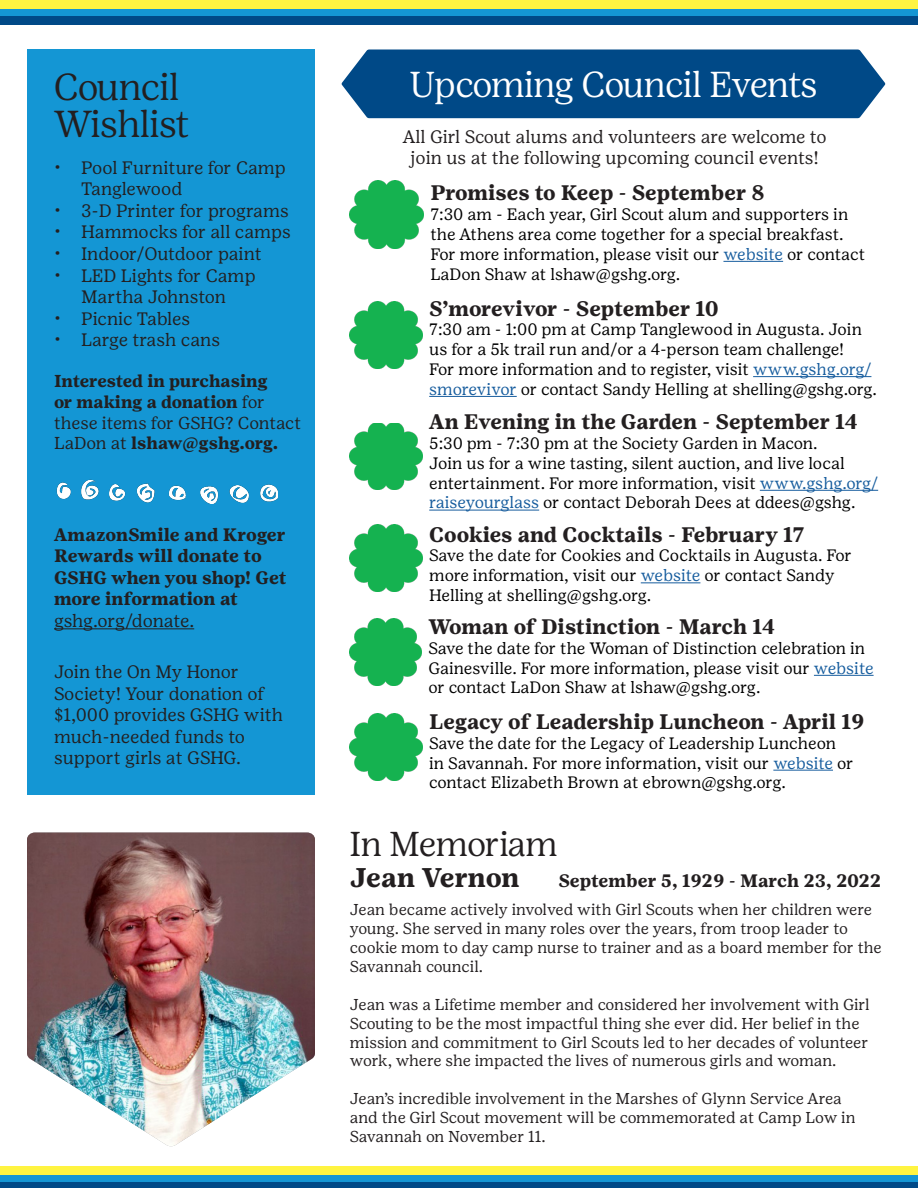
<style>
.page{position:relative;width:918px;height:1188px;background:#fff}
.page>*{position:absolute;margin:0;border:0;box-sizing:border-box;transform-origin:0 0}
.t1{font:300 37.5px "Girl Scout Display";color:#231f20}
.t2{font:300 36px "Girl Scout Display";letter-spacing:-.015em;color:#fff}
.t3{font:300 34.5px "Girl Scout Display";letter-spacing:-.005em;color:#231f20}
.t4{font:700 27px "Girl Scout Text";letter-spacing:-.005em;color:#231f20}
.t5{font:700 21px "Girl Scout Text";color:#231f20}
.t6{font:18px/21.6px "Girl Scout Text";letter-spacing:-.005em;color:#231f20}
.t7{font:700 18px/21.6px "Girl Scout Text";letter-spacing:-.005em;color:#231f20}
.t8{font:700 17.25px/20.7px "Girl Scout Text";color:#231f20}
.t9{font:16.5px/19.8px "Girl Scout Text";letter-spacing:-.01em;color:#000}
.t10{font:15.75px/18.9px "Girl Scout Text";letter-spacing:-.01em;color:#231f20}
.s1{font-weight:400}
.s2{color:#175d9e}
</style>
<div class="page">
<div style="left:0;top:7px;width:918px;height:9px;background:#1496d4"></div>
<div style="left:0;top:16px;width:918px;height:9px;background:#004987"></div>
<div style="left:0;top:0;width:918px;height:9px;background:#fff441"></div>
<div style="left:0;top:1173px;width:918px;height:9px;background:#1496d4"></div>
<div style="left:0;top:1182px;width:918px;height:6px;background:#004987"></div>
<div style="left:0;top:1166px;width:918px;height:9px;background:#fff441"></div>
<div style="left:27px;top:50px;width:288px;height:745px;background:#1496d4"></div>
<hr style="left:54px;top:628px;width:140px;height:1px;background:#231f20">
<div style="left:341px;top:50px;width:544px;height:68px;background:#004987"></div>
<img style="left:350px;top:181px;width:74px;height:68px">
<hr style="left:723px;top:261px;width:60px;height:1px;background:#175d9e">
<img style="left:56px;top:480px;width:222px;height:23px">
<img style="left:350px;top:302px;width:73px;height:67px">
<hr style="left:753px;top:376px;width:118px;height:1px;background:#175d9e">
<hr style="left:429px;top:396px;width:88px;height:1px;background:#175d9e">
<img style="left:27px;top:833px;width:288px;height:314px">
<img style="left:350px;top:423px;width:73px;height:67px">
<hr style="left:760px;top:490px;width:118px;height:1px;background:#175d9e">
<hr style="left:429px;top:510px;width:110px;height:1px;background:#175d9e">
<img style="left:350px;top:525px;width:73px;height:67px">
<hr style="left:641px;top:582px;width:59px;height:1px;background:#175d9e">
<img style="left:350px;top:714px;width:73px;height:67px">
<hr style="left:773px;top:770px;width:60px;height:1px;background:#175d9e">
<img style="left:349px;top:619px;width:73px;height:67px">
<hr style="left:814px;top:675px;width:60px;height:1px;background:#175d9e">
<p class="t1" style="left:54px;top:66px;width:127px">Council</p>
<p class="t1" style="left:54px;top:103px;width:137px">Wishlist</p>
<p class="t6" style="left:81px;top:157px;width:206px;text-indent:-27px">• Pool Furniture for Camp<br>Tanglewood</p>
<p class="t6" style="left:54px;top:200px;width:236px">• 3-D Printer for programs</p>
<p class="t6" style="left:54px;top:221px;width:238px">• Hammocks for all camps</p>
<p class="t6" style="left:54px;top:243px;width:209px">• Indoor/Outdoor paint</p>
<p class="t6" style="left:54px;top:265px;width:203px;text-align:center">• LED Lights for Camp<br>Martha Johnston</p>
<p class="t6" style="left:54px;top:308px;width:138px">• Picnic Tables</p>
<p class="t6" style="left:54px;top:329px;width:168px">• Large trash cans</p>
<p class="t8" style="left:54px;top:371px;width:249px">Interested in purchasing<br>or making a donation <span class="s1">for these items for GSHG? Contact<br>LaDon at</span> lshaw@gshg.org.</p>
<p class="t7" style="left:54px;top:523px;width:234px">AmazonSmile and Kroger<br>Rewards will donate to<br>GSHG when you shop! Get more information at <span class="s1">gshg.org/donate.</span></p>
<p class="t6" style="left:54px;top:661px;width:231px">Join the On My Honor<br>Society! Your donation of $1,000 provides GSHG with much-needed funds to support girls at GSHG.</p>
<p class="t2" style="left:409px;top:64px;width:409px">Upcoming Council Events</p>
<p class="t6" style="left:403px;top:126px;width:425px;text-align:center">All Girl Scout alums and volunteers are welcome to join us at the following upcoming council events!</p>
<p class="t5" style="left:430px;top:181px;width:336px">Promises to Keep - September 8</p>
<p class="t9" style="left:430px;top:205px;width:436px">7:30 am - Each year, Girl Scout alum and supporters in the Athens area come together for a special breakfast.<br>For more information, please visit our <span class="s2">website</span> or contact LaDon Shaw at lshaw@gshg.org.</p>
<p class="t5" style="left:429px;top:296px;width:291px">S’morevivor - September 10</p>
<p class="t9" style="left:429px;top:320px;width:449px">7:30 am - 1:00 pm at Camp Tanglewood in Augusta. Join us for a 5k trail run and/or a 4-person team challenge!<br>For more information and to register, visit <span class="s2">www.gshg.org/ smorevivor</span> or contact Sandy Helling at shelling@gshg.org.</p>
<p class="t5" style="left:429px;top:410px;width:430px">An Evening in the Garden - September 14</p>
<p class="t9" style="left:429px;top:433px;width:450px">5:30 pm - 7:30 pm at the Society Garden in Macon.<br>Join us for a wine tasting, silent auction, and live local entertainment. For more information, visit <span class="s2">www.gshg.org/ raiseyourglass</span> or contact Deborah Dees at ddees@gshg.</p>
<p class="t5" style="left:429px;top:522px;width:377px">Cookies and Cocktails - February 17</p>
<p class="t9" style="left:429px;top:546px;width:424px">Save the date for Cookies and Cocktails in Augusta. For more information, visit our <span class="s2">website</span> or contact Sandy<br>Helling at shelling@gshg.org.</p>
<p class="t5" style="left:428px;top:614px;width:348px">Woman of Distinction - March 14</p>
<p class="t9" style="left:428px;top:638px;width:447px">Save the date for the Woman of Distinction celebration in<br>Gainesville. For more information, please visit our <span class="s2">website </span>or contact LaDon Shaw at lshaw@gshg.org.</p>
<p class="t5" style="left:429px;top:709px;width:437px">Legacy of Leadership Luncheon - April 19</p>
<p class="t9" style="left:429px;top:733px;width:426px">Save the date for the Legacy of Leadership Luncheon in Savannah. For more information, visit our <span class="s2">website</span> or contact Elizabeth Brown at ebrown@gshg.org.</p>
<p class="t3" style="left:350px;top:825px;width:209px">In Memoriam</p>
<p class="t4" style="left:350px;top:862px;width:171px">Jean Vernon</p>
<p class="t7" style="left:558px;top:870px;width:324px">September 5, 1929 - March 23, 2022</p>
<p class="t10" style="left:350px;top:900px;width:533px">Jean became actively involved with Girl Scouts when her children were young. She served in many roles over the years, from troop leader to cookie mom to day camp nurse to trainer and as a board member for the Savannah council.</p>
<p class="t10" style="left:350px;top:995px;width:521px">Jean was a Lifetime member and considered her involvement with Girl Scouting to be the most impactful thing she ever did. Her belief in the mission and commitment to Girl Scouts led to her decades of volunteer work, where she impacted the lives of numerous girls and woman.</p>
<p class="t10" style="left:350px;top:1089px;width:507px">Jean’s incredible involvement in the Marshes of Glynn Service Area and the Girl Scout movement will be commemorated at Camp Low in<br>Savannah on November 11.</p>
</div>
